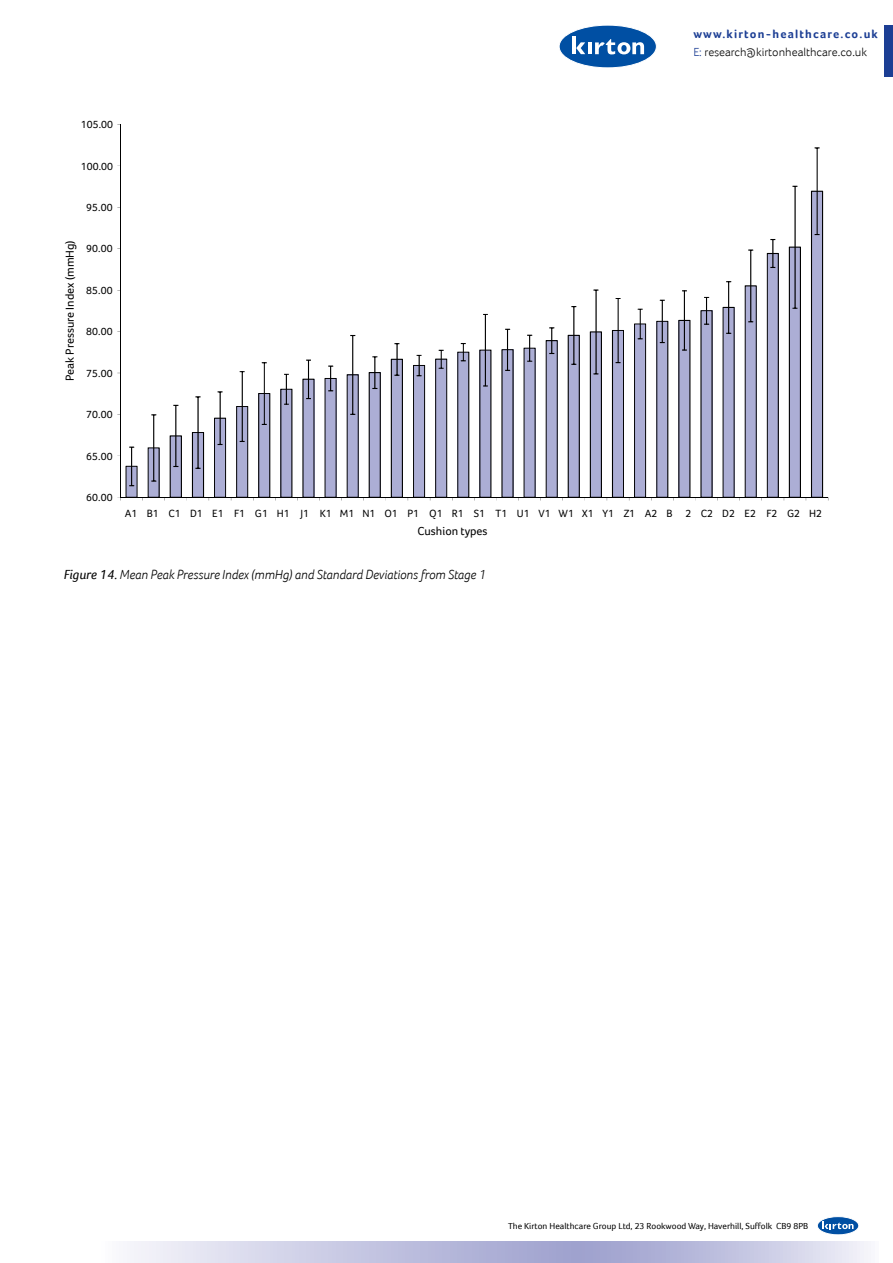
<style>
.page{position:relative;width:893px;height:1263px;background:#fff}
.page>*{position:absolute;margin:0;border:0;box-sizing:border-box;transform-origin:0 0}
.t1{font:italic 300 13.5px "Foco";color:#000}
.t2{font:300 12px/18px "Foco";color:#000}
.t3{font:12px "Foco";color:#000}
.t4{font:10.8px "Foco";letter-spacing:.01em;color:#000}
.t5{font:9px "Foco";color:#000}
.s1{font-weight:700;color:#1c3e94}
.s2{color:#1c3e94}
.s3{font-weight:400}
</style>
<div class="page">
<div style="left:559px;top:25px;width:97px;height:43px;background:#004fa3;border-radius:50%"></div>
<div style="left:559px;top:25px;width:98px;height:43px;border:1px solid #fff;border-radius:50%"></div>
<hr style="left:572px;top:37px;width:3px;height:17px;background:#fff">
<svg style="left:576px;top:42px;width:9px;height:12px"></svg>
<hr style="left:588px;top:42px;width:4px;height:12px;background:#fff">
<svg style="left:595px;top:39px;width:49px;height:15px"></svg>
<div style="left:884px;top:25px;width:9px;height:51px;background:#1c3e94"></div>
<svg style="left:130px;top:1242px;width:738px;height:21px;background:#c5c6e2"></svg>
<svg style="left:817px;top:1216px;width:42px;height:19px"></svg>
<div style="left:817px;top:1216px;width:42px;height:19px;border:1px solid #fff;border-radius:50%"></div>
<svg style="left:823px;top:1221px;width:30px;height:8px"></svg>
<hr style="left:817px;top:148px;width:1px;height:87px;background:#000">
<hr style="left:120px;top:124px;width:1px;height:373px;background:#000">
<svg style="left:117px;top:186px;width:712px;height:314px"></svg>
<p class="t2" style="left:693px;top:25px;width:186px"><span class="s1">www.kirton-healthcare.co.uk<br></span><span class="s2">E:</span> research@kirtonhealthcare.co.uk</p>
<p class="t4" style="left:81px;top:118px;width:34px">105.00</p>
<p class="t4" style="left:81px;top:160px;width:34px">100.00</p>
<p class="t4" style="left:86px;top:201px;width:28px">95.00</p>
<p class="t3" style="left:63px;top:381px;width:143px;rotate:-90deg">Peak Pressure Index (mmHg)</p>
<p class="t4" style="left:86px;top:243px;width:28px">90.00</p>
<p class="t4" style="left:86px;top:284px;width:28px">85.00</p>
<p class="t4" style="left:86px;top:325px;width:28px">80.00</p>
<p class="t4" style="left:86px;top:367px;width:28px">75.00</p>
<p class="t4" style="left:86px;top:408px;width:28px">70.00</p>
<p class="t4" style="left:86px;top:450px;width:28px">65.00</p>
<p class="t4" style="left:86px;top:491px;width:28px">60.00</p>
<p class="t4" style="left:125px;top:507px;width:699px">A1 B1 C1 D1 E1 F1 G1 H1 J1 K1M1N1 O1 P1 Q1 R1 S1 T1 U1 V1W1X1 Y1 Z1 A2 B 2 C2D2 E2 F2 G2H2</p>
<p class="t3" style="left:417px;top:524px;width:72px">Cushion types</p>
<p class="t1" style="left:64px;top:566px;width:424px"><span class="s3">Figure 14.</span> Mean Peak Pressure Index (mmHg) and Standard Deviations from Stage 1</p>
<p class="t5" style="left:508px;top:1221px;width:302px">The Kirton Healthcare Group Ltd, 23 Rookwood Way, Haverhill, Suffolk CB9 8PB</p>
</div>
